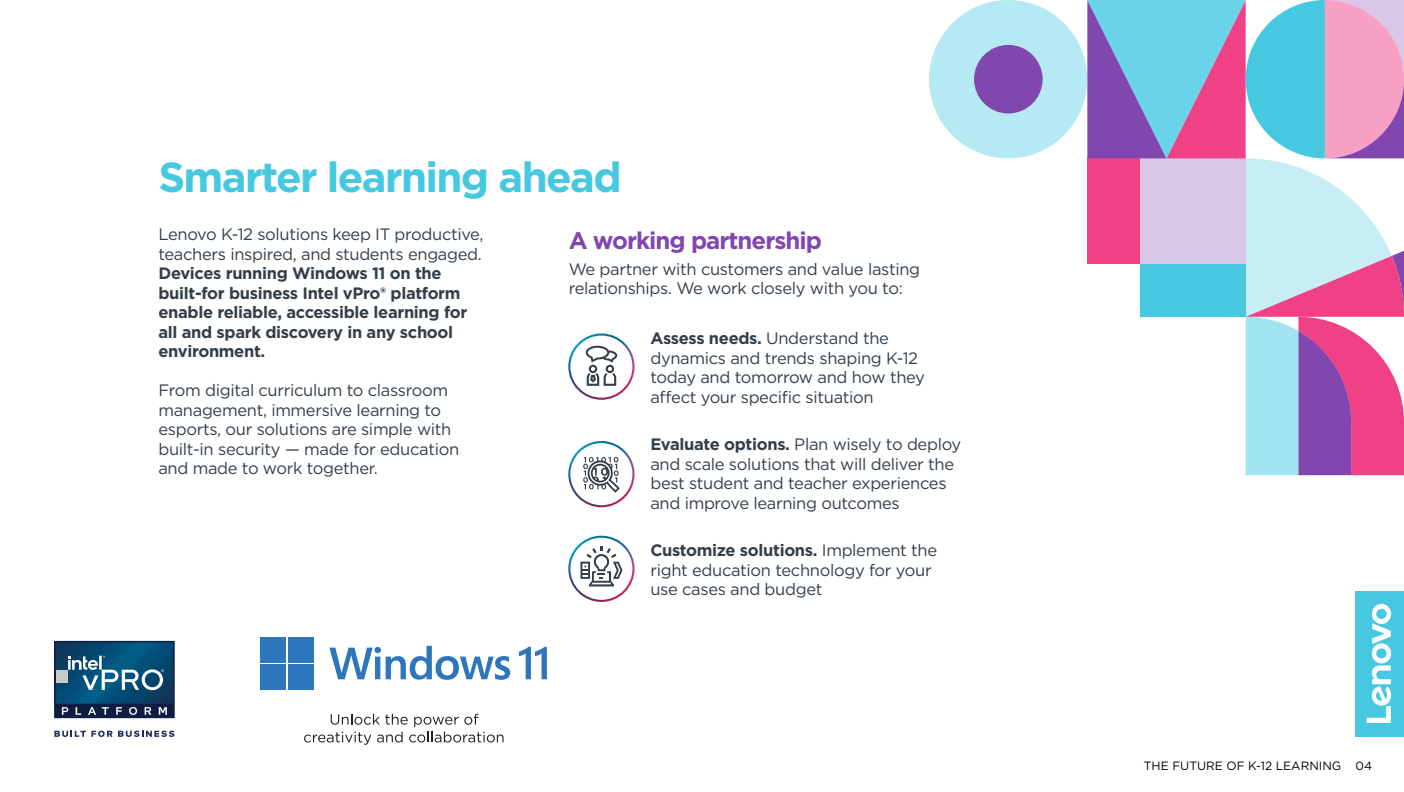
<style>
.page{position:relative;width:1404px;height:792px;background:#fff}
.page>*{position:absolute;margin:0;border:0;box-sizing:border-box;transform-origin:0 0}
.t1{font:700 42px "Gotham";letter-spacing:-.04em;color:#46c8e1}
.t2{font:700 24px "Gotham";letter-spacing:-.04em;color:#8246af}
.t3{font:16.5px/19.5px "Gotham";letter-spacing:-.02em;color:#333f48}
.t4{font:700 16.5px/19.5px "Gotham";letter-spacing:-.02em;color:#333f48}
.t5{font:12px "Gotham";color:#000}
.s1{font-weight:700}
</style>
<div class="page">
<div style="left:929px;top:0;width:158px;height:158px;background:#b5e9f3;border-radius:50%"></div>
<div style="left:974px;top:45px;width:69px;height:68px;background:#8246af;border-radius:50%"></div>
<svg style="left:1087px;top:0;width:317px;height:475px"></svg>
<img style="left:568px;top:333px;width:67px;height:67px">
<img style="left:568px;top:441px;width:67px;height:66px">
<img style="left:568px;top:535px;width:67px;height:67px">
<svg style="left:583px;top:457px;width:37px;height:35px"></svg>
<svg style="left:586px;top:346px;width:31px;height:40px"></svg>
<svg style="left:580px;top:546px;width:43px;height:40px"></svg>
<div style="left:1356px;top:591px;width:48px;height:145px;background:#46c8e1"></div>
<svg style="left:1367px;top:604px;width:24px;height:119px"></svg>
<svg style="left:54px;top:730px;width:120px;height:7px"></svg>
<svg style="left:54px;top:641px;width:120px;height:77px;background:#25587b"></svg>
<div style="left:261px;top:637px;width:25px;height:25px;background:#2e76bc"></div>
<div style="left:288px;top:637px;width:26px;height:25px;background:#2e76bc"></div>
<div style="left:261px;top:664px;width:25px;height:26px;background:#2e76bc"></div>
<div style="left:288px;top:664px;width:26px;height:26px;background:#2e76bc"></div>
<svg style="left:329px;top:646px;width:181px;height:34px"></svg>
<svg style="left:519px;top:647px;width:28px;height:32px"></svg>
<svg style="left:304px;top:713px;width:200px;height:31px"></svg>
<h1 class="t1" style="left:158px;top:149px;width:465px">Smarter learning ahead</h1>
<h2 class="t2" style="left:569px;top:224px;width:255px">A working partnership</h2>
<p class="t3" style="left:569px;top:259px;width:353px">We partner with customers and value lasting relationships. We work closely with you to:</p>
<p class="t3" style="left:650px;top:328px;width:276px"><span class="s1">Assess needs.</span> Understand the dynamics and trends shaping K-12 today and tomorrow and how they affect your specific situation</p>
<p class="t3" style="left:650px;top:434px;width:312px"><span class="s1">Evaluate options.</span> Plan wisely to deploy and scale solutions that will deliver the best student and teacher experiences and improve learning outcomes</p>
<p class="t3" style="left:650px;top:540px;width:288px"><span class="s1">Customize solutions.</span> Implement the right education technology for your use cases and budget</p>
<p class="t3" style="left:158px;top:224px;width:327px">Lenovo K-12 solutions keep IT productive, teachers inspired, and students engaged.</p>
<p class="t4" style="left:158px;top:263px;width:310px">Devices running Windows 11 on the built-for business Intel vPro® platform enable reliable, accessible learning for all and spark discovery in any school environment.</p>
<p class="t3" style="left:158px;top:380px;width:302px">From digital curriculum to classroom management, immersive learning to esports, our solutions are simple with built-in security — made for education and made to work together.</p>
<p class="t5" style="left:1144px;top:758px;width:230px">THE FUTURE OF K-12 LEARNING 04</p>
</div>
